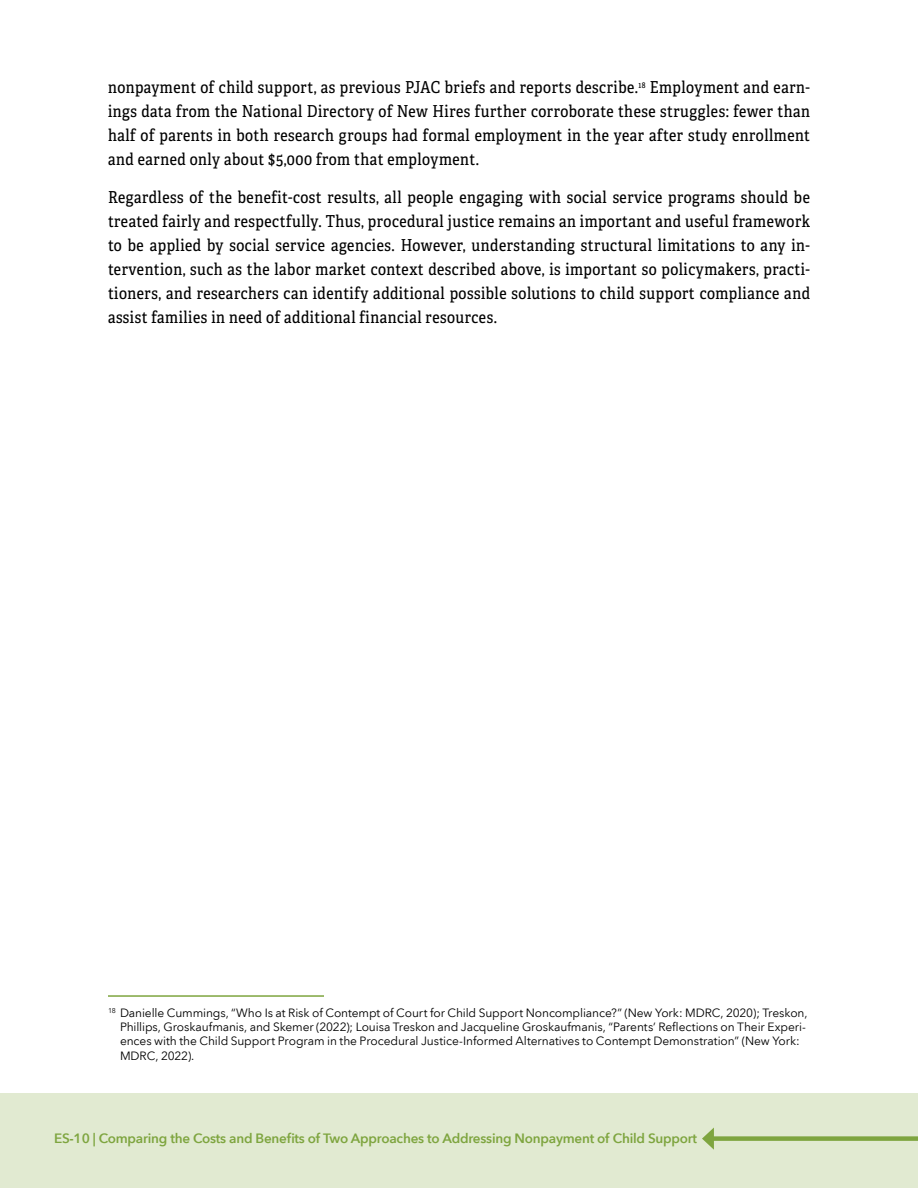
<style>
.page{position:relative;width:918px;height:1188px;background:#fff}
.page>*{position:absolute;margin:0;border:0;box-sizing:border-box;transform-origin:0 0}
.Text_Paragraph{font:16.5px/24px "Adelle Condensed";letter-spacing:.03em;color:#000;text-align:justify}
.t1{font:600 13.5px "Avenir Next LTW04";letter-spacing:-.015em;color:#7ea53f}
.Footnote_text{font:12px/14.4px "Avenir Next LTW04";letter-spacing:-.01em;color:#000}
</style>
<div class="page">
<div style="left:0;top:1094px;width:918px;height:94px;background:#e1ead1"></div>
<div style="left:710px;top:1136px;width:208px;height:5px;background:#7ea53f"></div>
<svg style="left:702px;top:1128px;width:12px;height:22px"></svg>
<hr style="left:108px;top:995px;width:216px;height:2px;background:#7ea53f">
<p class="Text_Paragraph" style="left:108px;top:75px;width:704px">nonpayment of child support, as previous PJAC briefs and reports describe.<sup>18</sup> Employment and earn&shy;ings data from the National Directory of New Hires further corroborate these struggles: fewer than half of parents in both research groups had formal employment in the year after study enrollment and earned only about $5,000 from that employment.</p>
<p class="Text_Paragraph" style="left:108px;top:185px;width:704px">Regardless of the benefit-cost results, all people engaging with social service programs should be treated fairly and respectfully. Thus, procedural justice remains an important and useful framework to be applied by social service agencies. However, understanding structural limitations to any in&shy;tervention, such as the labor market context described above, is important so policymakers, practi&shy;tioners, and researchers can identify additional possible solutions to child support compliance and assist families in need of additional financial resources.</p>
<p class="Footnote_text" style="left:120px;top:1005px;width:689px;text-indent:-12px"><sup>18</sup> Danielle Cummings, “Who Is at Risk of Contempt of Court for Child Support Noncompliance?” (New York: MDRC, 2020); Treskon, Phillips, Groskaufmanis, and Skemer (2022); Louisa Treskon and Jacqueline Groskaufmanis, “Parents’ Reflections on Their Experi&shy;ences with the Child Support Program in the Procedural Justice-Informed Alternatives to Contempt Demonstration” (New York:<br>MDRC, 2022).</p>
<p class="t1" style="left:54px;top:1130px;width:645px">ES-10 | Comparing the Costs and Benefits of Two Approaches to Addressing Nonpayment of Child Support</p>
</div>
